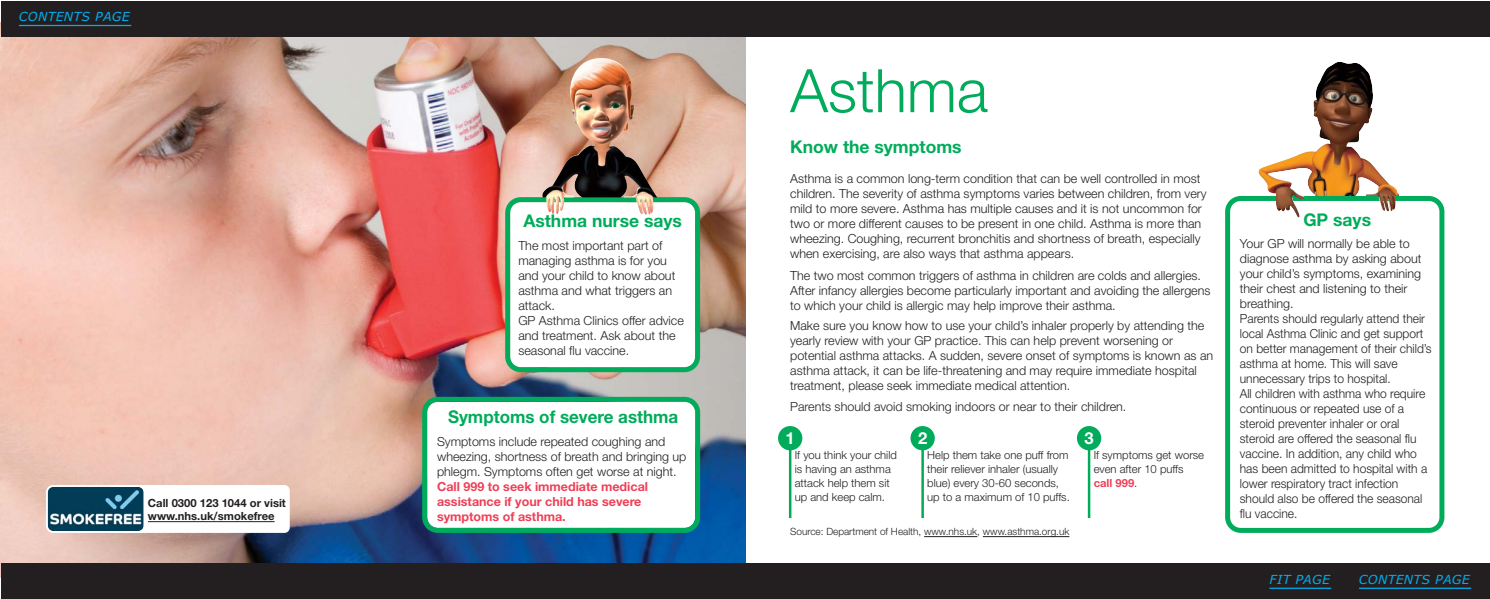
<style>
.page{position:relative;width:1490px;height:599px;background:#fff}
.page>*{position:absolute;margin:0;border:0;box-sizing:border-box;transform-origin:0 0}
.t1{font:300 60px "Helvetica Neue";color:#00ac5b}
.t2{font:700 17.5px "Helvetica Neue";color:#00ac5b}
.t3{font:700 16.5px "Helvetica Neue";color:#fff}
.t4{font:300 12.5px/15px "Helvetica Neue";color:#231f20}
.t5{font:700 12.5px/15px "Helvetica Neue";color:#ef3f56}
.t6{font:italic 12.5px "Verdana";letter-spacing:.025em;color:#00aeef}
.t7{font:300 11.25px/13.8px "Helvetica Neue";color:#231f20}
.t8{font:700 11.25px/13.8px "Helvetica Neue";color:#231f20}
.t9{font:300 10px "Helvetica Neue";color:#231f20}
.s1{font-weight:700;color:#ef3f56}
</style>
<div class="page">
<img style="left:0;top:22px;width:745px;height:555px">
<svg style="left:422px;top:396px;width:278px;height:136px"></svg>
<svg style="left:505px;top:197px;width:195px;height:175px"></svg>
<img style="left:554px;top:143px;width:103px;height:72px">
<div style="left:108px;top:485px;width:182px;height:47px;background:#fff;border-radius:5px"></div>
<hr style="left:148px;top:521px;width:127px;height:1px;background:#231f20">
<svg style="left:46px;top:485px;width:98px;height:47px"></svg>
<svg style="left:1225px;top:196px;width:219px;height:336px"></svg>
<img style="left:1258px;top:111px;width:141px;height:107px">
<hr style="left:924px;top:536px;width:53px;height:1px;background:#231f20">
<hr style="left:983px;top:536px;width:86px;height:1px;background:#231f20">
<hr style="left:789px;top:443px;width:2px;height:75px;background:#00ac5b">
<div style="left:778px;top:426px;width:24px;height:24px;background:#00ac5b;border-radius:50%"></div>
<hr style="left:921px;top:443px;width:3px;height:75px;background:#00ac5b">
<div style="left:910px;top:426px;width:25px;height:24px;background:#00ac5b;border-radius:50%"></div>
<hr style="left:1088px;top:443px;width:2px;height:75px;background:#00ac5b">
<div style="left:1077px;top:426px;width:24px;height:24px;background:#00ac5b;border-radius:50%"></div>
<div style="left:1px;top:1px;width:1488px;height:35px;background:#231f20"></div>
<hr style="left:19px;top:25px;width:112px;height:1px;background:#00aeef">
<div style="left:1px;top:563px;width:1488px;height:35px;background:#231f20"></div>
<hr style="left:1269px;top:587px;width:62px;height:1px;background:#00aeef">
<hr style="left:1359px;top:587px;width:112px;height:1px;background:#00aeef">
<p class="t6" style="left:19px;top:10px;width:112px">CONTENTS PAGE</p>
<p class="t8" style="left:148px;top:496px;width:139px">Call 0300 123 1044 or visit www.nhs.uk/smokefree</p>
<h2 class="t2" style="left:523px;top:215px;width:160px">Asthma nurse says</h2>
<p class="t4" style="left:518px;top:239px;width:167px">The most important part of managing asthma is for you and your child to know about asthma and what triggers an attack.<br>GP Asthma Clinics offer advice and treatment. Ask about the seasonal flu vaccine.</p>
<h2 class="t2" style="left:448px;top:410px;width:232px">Symptoms of severe asthma</h2>
<p class="t4" style="left:437px;top:435px;width:251px">Symptoms include repeated coughing and wheezing, shortness of breath and bringing up phlegm. Symptoms often get worse at night.</p>
<p class="t5" style="left:437px;top:480px;width:212px">Call 999 to seek immediate medical assistance if your child has severe symptoms of asthma.</p>
<h1 class="t1" style="left:790px;top:69px;width:199px">Asthma</h1>
<h2 class="t2" style="left:790px;top:140px;width:173px">Know the symptoms</h2>
<p class="t4" style="left:790px;top:172px;width:418px">Asthma is a common long-term condition that can be well controlled in most children. The severity of asthma symptoms varies between children, from very mild to more severe. Asthma has multiple causes and it is not uncommon for two or more different causes to be present in one child. Asthma is more than wheezing. Coughing, recurrent bronchitis and shortness of breath, especially when exercising, are also ways that asthma appears.</p>
<p class="t4" style="left:790px;top:269px;width:422px">The two most common triggers of asthma in children are colds and allergies.<br>After infancy allergies become particularly important and avoiding the allergens to which your child is allergic may help improve their asthma.</p>
<p class="t4" style="left:790px;top:319px;width:424px">Make sure you know how to use your child’s inhaler properly by attending the yearly review with your GP practice. This can help prevent worsening or potential asthma attacks. A sudden, severe onset of symptoms is known as an asthma attack, it can be life-threatening and may require immediate hospital treatment, please seek immediate medical attention.</p>
<p class="t4" style="left:790px;top:400px;width:338px">Parents should avoid smoking indoors or near to their children.</p>
<h3 class="t3" style="left:785px;top:432px;width:11px">1</h3>
<h3 class="t3" style="left:918px;top:432px;width:11px">2</h3>
<h3 class="t3" style="left:1084px;top:432px;width:11px">3</h3>
<p class="t7" style="left:795px;top:449px;width:104px">If you think your child is having an asthma attack help them sit up and keep calm.</p>
<p class="t7" style="left:927px;top:449px;width:144px">Help them take one puff from their reliever inhaler (usually blue) every 30-60 seconds, up to a maximum of 10 puffs.</p>
<p class="t7" style="left:1093px;top:449px;width:112px">If symptoms get worse even after 10 puffs <span class="s1">call 999</span>.</p>
<p class="t9" style="left:790px;top:528px;width:281px">Source: Department of Health, www.nhs.uk, www.asthma.org.uk</p>
<h2 class="t2" style="left:1303px;top:213px;width:69px">GP says</h2>
<p class="t4" style="left:1240px;top:237px;width:193px">Your GP will normally be able to diagnose asthma by asking about your child’s symptoms, examining their chest and listening to their breathing.<br>Parents should regularly attend their local Asthma Clinic and get support on better management of their child’s asthma at home. This will save unnecessary trips to hospital.<br>All children with asthma who require continuous or repeated use of a steroid preventer inhaler or oral steroid are offered the seasonal flu vaccine. In addition, any child who has been admitted to hospital with a lower respiratory tract infection should also be offered the seasonal flu vaccine.</p>
<p class="t6" style="left:1269px;top:572px;width:62px">FIT PAGE</p>
<p class="t6" style="left:1358px;top:572px;width:112px">CONTENTS PAGE</p>
</div>
